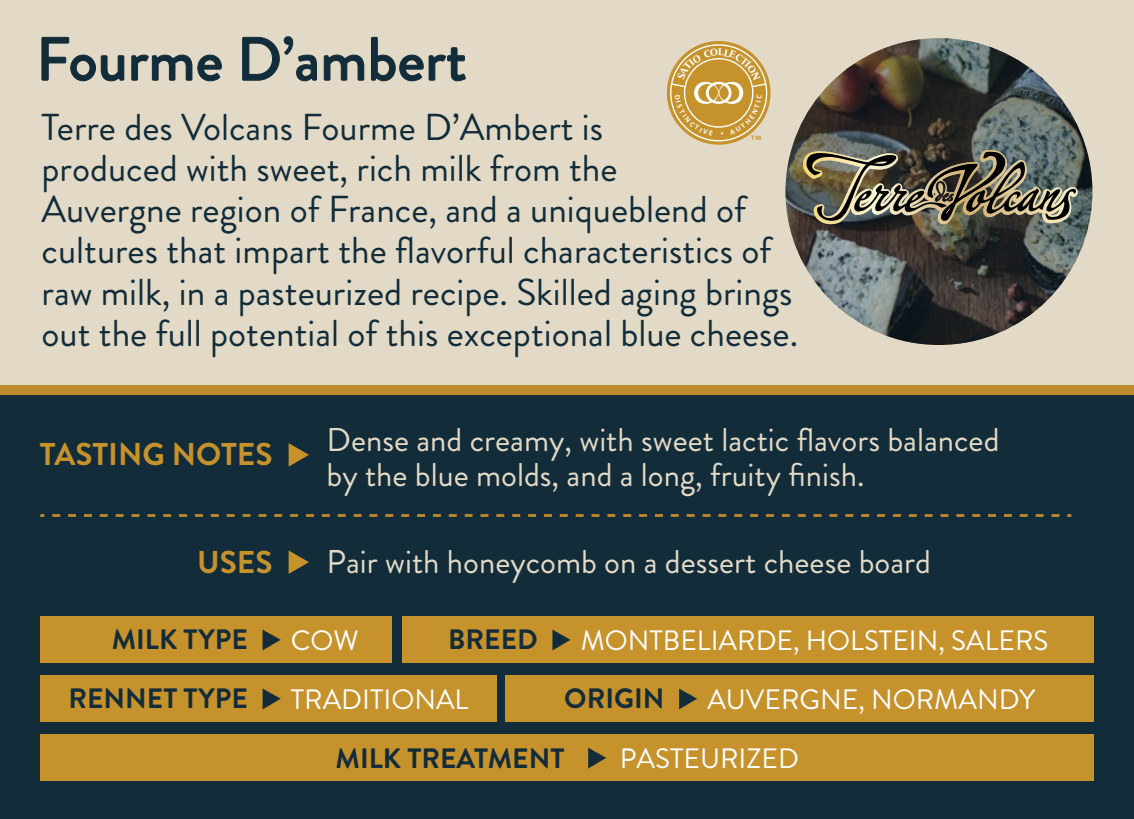
<style>
.page{position:relative;width:1134px;height:819px;background:#e2dac6}
.page>*{position:absolute;margin:0;border:0;box-sizing:border-box;transform-origin:0 0}
.t1{font:500 61.25px "Brandon Grotesque";color:#122c3a}
.t2{font:37.45px/41.3px "Brandon Grotesque";color:#122c3a}
.t3{font:32.9px/35px "Brandon Grotesque";color:#e2dac6}
.t4{font:700 31.5px "Brandon Grotesque";color:#c6922c}
.t5{font:28px "Brandon Grotesque";color:#fff}
.t6{font:700 28px "Brandon Grotesque";color:#132c3a}
.t7{font:700 6.3px "Rooney Sans";color:#c6922c}
</style>
<div class="page">
<svg style="left:41px;top:37px;width:84px;height:45px"></svg>
<svg style="left:131px;top:54px;width:91px;height:28px"></svg>
<svg style="left:242px;top:36px;width:75px;height:46px"></svg>
<svg style="left:324px;top:54px;width:41px;height:27px"></svg>
<svg style="left:371px;top:37px;width:95px;height:45px"></svg>
<div style="left:0;top:393px;width:1134px;height:426px;background:#132c3a"></div>
<div style="left:0;top:385px;width:1134px;height:10px;background:#be8b2c"></div>
<svg style="left:667px;top:41px;width:104px;height:104px"></svg>
<svg style="left:40px;top:514px;width:4px;height:3px"></svg>
<svg style="left:52px;top:514px;width:1019px;height:3px"></svg>
<div style="left:40px;top:616px;width:352px;height:47px;background:#c6922c"></div>
<svg style="left:263px;top:630px;width:17px;height:20px"></svg>
<div style="left:403px;top:616px;width:691px;height:47px;background:#c6922c"></div>
<svg style="left:289px;top:443px;width:20px;height:24px"></svg>
<svg style="left:289px;top:550px;width:20px;height:24px"></svg>
<div style="left:40px;top:675px;width:457px;height:47px;background:#c6922c"></div>
<svg style="left:263px;top:688px;width:18px;height:21px"></svg>
<div style="left:40px;top:735px;width:1054px;height:46px;background:#c6922c"></div>
<svg style="left:552px;top:630px;width:18px;height:20px"></svg>
<div style="left:506px;top:675px;width:588px;height:47px;background:#c6922c"></div>
<svg style="left:679px;top:688px;width:18px;height:21px"></svg>
<svg style="left:588px;top:748px;width:18px;height:20px"></svg>
<svg style="left:786px;top:38px;width:306px;height:306px"></svg>
<img style="left:803px;top:150px;width:275px;height:74px">
<svg style="left:670px;top:48px;width:97px;height:88px;background:#d0a756"></svg>
<h1 class="t1" style="left:36px;top:17px;width:432px">Fourme D’ambert</h1>
<p class="t2" style="left:42px;top:107px;width:758px">Terre des Volcans Fourme D’Ambert is<br>produced with sweet, rich milk from the<br>Auvergne region of France, and a uniqueblend of cultures that impart the flavorful characteristics of raw milk, in a pasteurized recipe. Skilled aging brings out the full potential of this exceptional blue cheese.</p>
<p class="t7" style="left:751px;top:134px;width:12px">TM</p>
<p class="t4" style="left:40px;top:432px;width:234px">TASTING NOTES</p>
<p class="t3" style="left:327px;top:423px;width:675px">Dense and creamy, with sweet lactic flavors balanced by the blue molds, and a long, fruity finish.</p>
<p class="t4" style="left:197px;top:540px;width:77px">USES</p>
<p class="t3" style="left:327px;top:544px;width:606px">Pair with honeycomb on a dessert cheese board</p>
<p class="t6" style="left:112px;top:620px;width:138px">MILK TYPE</p>
<p class="t5" style="left:291px;top:621px;width:70px">COW</p>
<p class="t6" style="left:69px;top:679px;width:181px">RENNET TYPE</p>
<p class="t5" style="left:291px;top:680px;width:179px">TRADITIONAL</p>
<p class="t6" style="left:448px;top:620px;width:91px">BREED</p>
<p class="t5" style="left:581px;top:621px;width:469px">MONTBELIARDE, HOLSTEIN, SALERS</p>
<p class="t6" style="left:564px;top:679px;width:102px">ORIGIN</p>
<p class="t5" style="left:707px;top:680px;width:330px">AUVERGNE, NORMANDY</p>
<p class="t6" style="left:336px;top:739px;width:230px">MILK TREATMENT</p>
<p class="t5" style="left:620px;top:739px;width:181px">PASTEURIZED</p>
</div>
